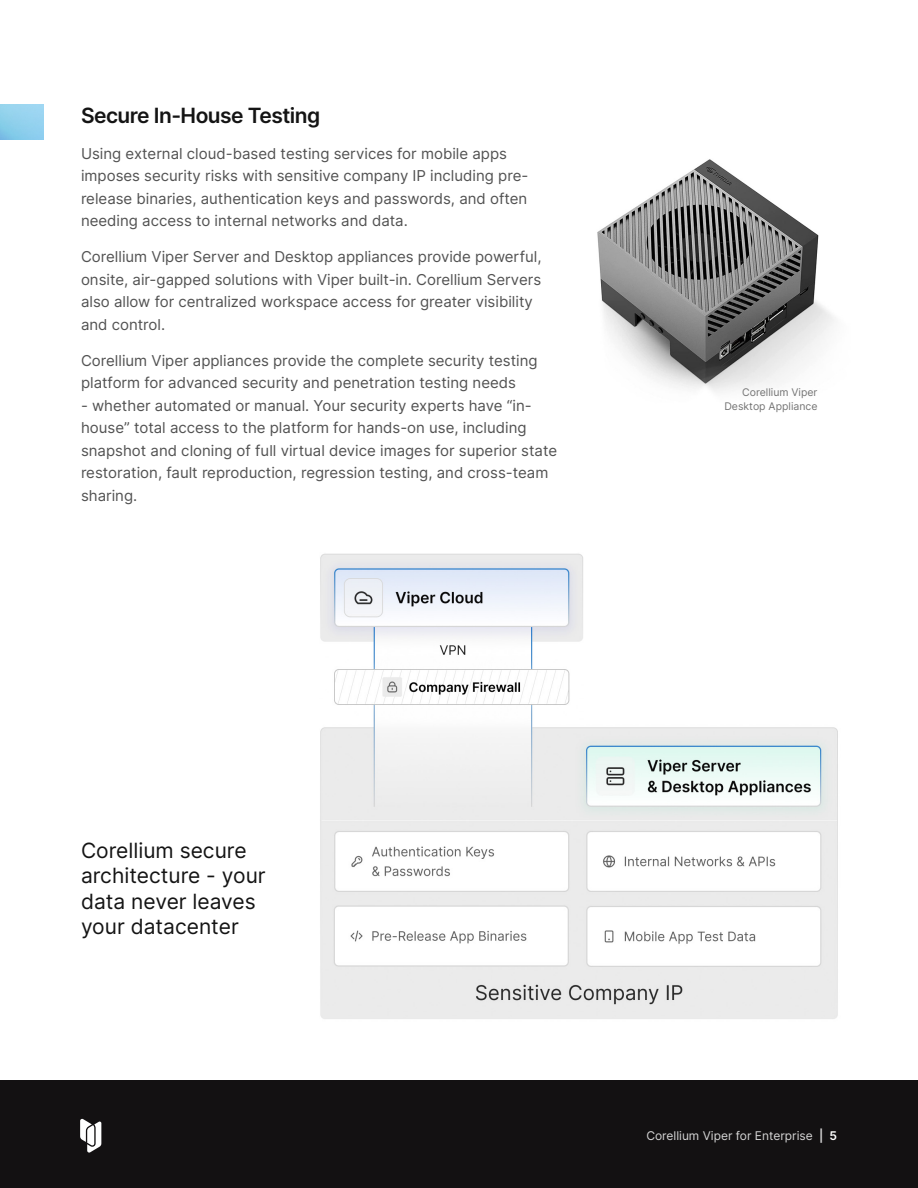
<style>
.page{position:relative;width:918px;height:1188px;background:#fff}
.page>*{position:absolute;margin:0;border:0;box-sizing:border-box;transform-origin:0 0}
.Headline_1{font:21px/25.2px "Inter";color:#141414}
.Body{font:600 21px "Inter";letter-spacing:-.025em;color:#141414}
.Body-2{font:15px/22.5px "Inter";color:#525252}
.t1{font:12px "Inter";color:#d6d6d6}
.Caption_-_Right_Aligned{font:10.5px/13.5px "Inter";color:#737373;text-align:right}
.s1{font-weight:600}
.s2{font-weight:600;color:#fff}
</style>
<div class="page">
<img style="left:320px;top:553px;width:518px;height:466px">
<img style="left:597px;top:159px;width:237px;height:233px">
<img style="left:599px;top:553px;width:239px;height:136px">
<div style="left:0;top:1080px;width:918px;height:108px;background:#131112"></div>
<svg style="left:80px;top:1119px;width:21px;height:34px"></svg>
<p class="Body" style="left:81px;top:100px;width:241px">Secure In-House Testing</p>
<p class="Body-2" style="left:81px;top:142px;width:449px">Using external cloud-based testing services for mobile apps imposes security risks with sensitive company IP including pre&shy;release binaries, authentication keys and passwords, and often needing access to internal networks and data.</p>
<p class="Body-2" style="left:81px;top:245px;width:462px">Corellium Viper Server and Desktop appliances provide powerful, onsite, air-gapped solutions with Viper built-in. Corellium Servers also allow for centralized workspace access for greater visibility and control.</p>
<p class="Body-2" style="left:81px;top:349px;width:458px">Corellium Viper appliances provide the complete security testing platform for advanced security and penetration testing needs</p>
<p class="Body-2" style="left:81px;top:394px;width:478px">- whether automated or manual. Your security experts have “in&shy;house” total access to the platform for hands-on use, including snapshot and cloning of full virtual device images for superior state restoration, fault reproduction, regression testing, and cross-team sharing.</p>
<p class="Caption_-_Right_Aligned" style="left:724px;top:385px;width:95px">Corellium Viper<br>Desktop Appliance</p>
<p class="Headline_1" style="left:81px;top:837px;width:186px">Corellium secure architecture - your data never leaves your datacenter</p>
<p class="t1" style="left:646px;top:1127px;width:192px">Corellium Viper for Enterprise <span class="s1">|</span> <span class="s2">5</span></p>
</div>
